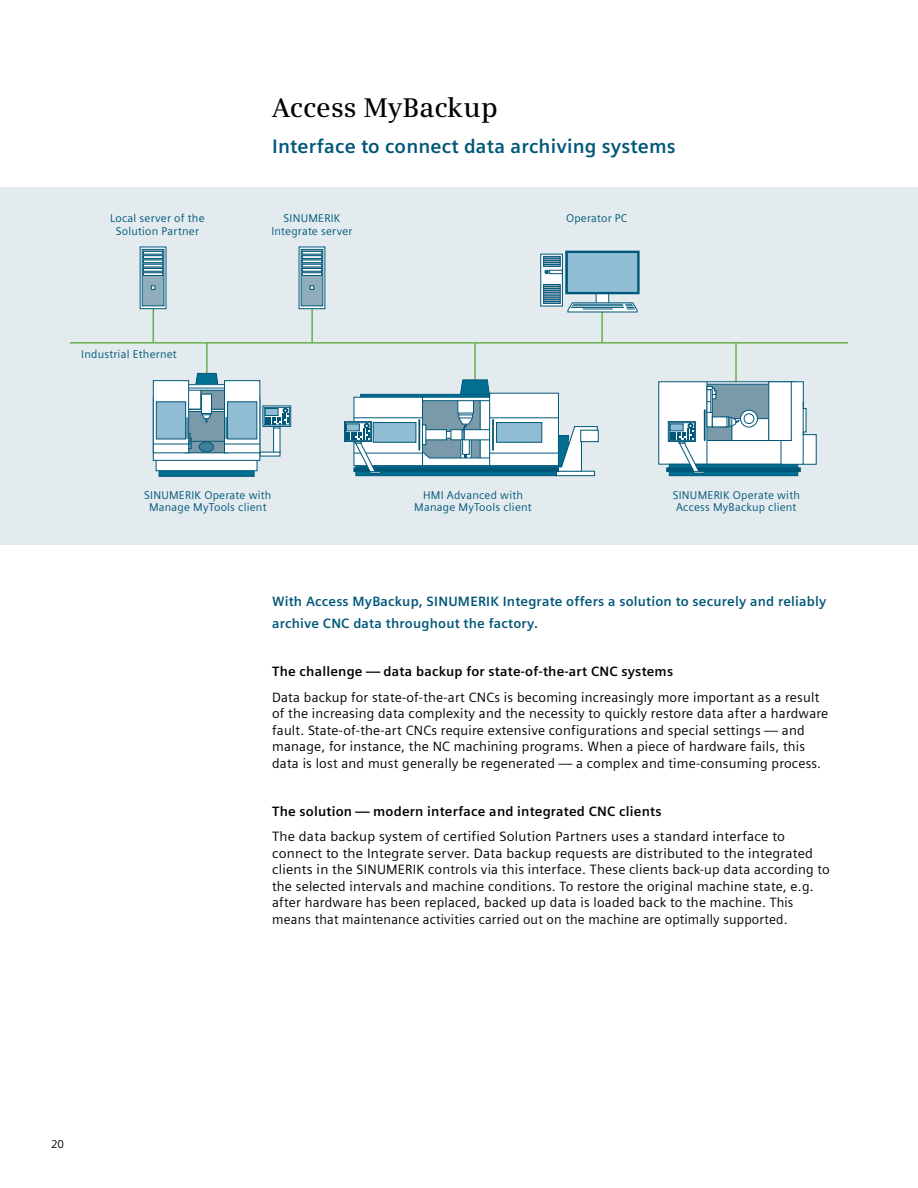
<style>
.page{position:relative;width:918px;height:1188px;background:#fff}
.page>*{position:absolute;margin:0;border:0;box-sizing:border-box;transform-origin:0 0}
.t1{font:600 27px "Siemens Serif";letter-spacing:.005em;color:#000}
.t2{font:700 19.5px "Siemens Sans";letter-spacing:.01em;color:#005779}
.t3{font:13.5px/16.5px "Siemens Sans";letter-spacing:.015em;color:#000}
.t4{font:700 13.5px/22.5px "Siemens Sans";letter-spacing:.015em;color:#005779}
.t5{font:700 13.5px "Siemens Sans";letter-spacing:.015em;color:#000}
.t6{font:11.25px/12.8px "Siemens Sans";letter-spacing:.02em;color:#005779;text-align:center}
.t7{font:11.25px "Siemens Sans";color:#000}
</style>
<div class="page">
<div style="left:0;top:187px;width:918px;height:357px;background:#e3ebef"></div>
<hr style="left:601px;top:275px;width:2px;height:68px;background:#67b14e">
<hr style="left:70px;top:342px;width:778px;height:2px;background:#67b14e">
<div style="left:540px;top:254px;width:23px;height:52px;background:#fff;border:1px solid #005779"></div>
<svg style="left:543px;top:251px;width:97px;height:62px"></svg>
<hr style="left:206px;top:343px;width:2px;height:44px;background:#67b14e">
<div style="left:159px;top:465px;width:95px;height:12px;background:#006f91;border:1px solid #005779"></div>
<div style="left:156px;top:459px;width:101px;height:12px;background:#fff;border:1px solid #005779"></div>
<div style="left:273px;top:425px;width:7px;height:28px;background:#fff;border:1px solid #005779"></div>
<svg style="left:260px;top:452px;width:20px;height:4px"></svg>
<svg style="left:153px;top:453px;width:107px;height:8px"></svg>
<div style="left:189px;top:411px;width:35px;height:42px;background:#7b9aa9"></div>
<div style="left:201px;top:390px;width:23px;height:19px;background:#7b9aa9"></div>
<div style="left:185px;top:384px;width:43px;height:69px;border:1px solid #005779"></div>
<div style="left:224px;top:380px;width:36px;height:73px;background:#fff;border:1px solid #005779"></div>
<div style="left:153px;top:380px;width:36px;height:73px;background:#fff;border:1px solid #005779"></div>
<hr style="left:224px;top:444px;width:36px;height:1px;background:#005779">
<hr style="left:153px;top:444px;width:36px;height:1px;background:#005779">
<svg style="left:226px;top:418px;width:1px;height:21px"></svg>
<hr style="left:186px;top:418px;width:2px;height:21px;background:#005779">
<div style="left:227px;top:402px;width:30px;height:37px;background:#90bdd3;border:1px solid #005779"></div>
<div style="left:156px;top:402px;width:30px;height:37px;background:#90bdd3;border:1px solid #005779"></div>
<hr style="left:189px;top:388px;width:35px;height:1px;background:#005779">
<hr style="left:189px;top:390px;width:35px;height:1px;background:#005779">
<hr style="left:191px;top:441px;width:34px;height:1px;background:#005779">
<hr style="left:189px;top:409px;width:35px;height:1px;background:#005779">
<hr style="left:189px;top:411px;width:35px;height:1px;background:#005779">
<svg style="left:188px;top:373px;width:31px;height:50px"></svg>
<svg style="left:188px;top:433px;width:4px;height:16px"></svg>
<div style="left:199px;top:442px;width:15px;height:10px;border:1px solid #005779;border-radius:50%"></div>
<svg style="left:199px;top:443px;width:15px;height:9px"></svg>
<svg style="left:262px;top:405px;width:29px;height:24px"></svg>
<hr style="left:735px;top:343px;width:2px;height:49px;background:#67b14e">
<div style="left:658px;top:381px;width:138px;height:84px;background:#fff;border:1px solid #005779"></div>
<svg style="left:669px;top:464px;width:129px;height:12px"></svg>
<hr style="left:666px;top:468px;width:135px;height:4px;background:#005779">
<svg style="left:780px;top:381px;width:37px;height:84px"></svg>
<hr style="left:803px;top:402px;width:1px;height:62px;background:#005779">
<svg style="left:668px;top:421px;width:2px;height:21px"></svg>
<div style="left:669px;top:422px;width:26px;height:19px;border:1px solid #005779"></div>
<div style="left:769px;top:382px;width:23px;height:59px;background:#fff;border:1px solid #005779"></div>
<hr style="left:707px;top:440px;width:65px;height:1px;background:#005779">
<hr style="left:707px;top:382px;width:1px;height:82px;background:#005779">
<svg style="left:670px;top:384px;width:99px;height:90px"></svg>
<div style="left:712px;top:417px;width:15px;height:10px;background:#fff"></div>
<hr style="left:474px;top:343px;width:2px;height:58px;background:#67b14e">
<svg style="left:557px;top:474px;width:38px;height:2px"></svg>
<div style="left:580px;top:430px;width:19px;height:12px;background:#367a95"></div>
<svg style="left:356px;top:474px;width:201px;height:2px"></svg>
<div style="left:344px;top:421px;width:28px;height:21px;background:#04597a"></div>
<div style="left:345px;top:422px;width:26px;height:19px;border:1px solid #005779"></div>
<svg style="left:346px;top:379px;width:252px;height:95px"></svg>
<hr style="left:311px;top:272px;width:2px;height:71px;background:#67b14e">
<hr style="left:153px;top:308px;width:1px;height:34px;background:#67b14e">
<svg style="left:140px;top:247px;width:26px;height:62px"></svg>
<svg style="left:142px;top:249px;width:22px;height:57px"></svg>
<div style="left:143px;top:251px;width:20px;height:3px;background:#fff;border:1px solid #005779"></div>
<svg style="left:143px;top:255px;width:20px;height:4px"></svg>
<div style="left:143px;top:260px;width:20px;height:3px;background:#fff;border:1px solid #005779"></div>
<div style="left:143px;top:264px;width:20px;height:3px;background:#fff;border:1px solid #005779"></div>
<div style="left:143px;top:268px;width:20px;height:3px;background:#fff;border:1px solid #005779"></div>
<div style="left:143px;top:273px;width:20px;height:3px;background:#fff;border:1px solid #005779"></div>
<svg style="left:151px;top:286px;width:4px;height:4px"></svg>
<svg style="left:299px;top:247px;width:26px;height:62px"></svg>
<svg style="left:301px;top:249px;width:22px;height:57px"></svg>
<div style="left:302px;top:251px;width:20px;height:3px;background:#fff;border:1px solid #005779"></div>
<svg style="left:302px;top:255px;width:20px;height:4px"></svg>
<div style="left:302px;top:260px;width:20px;height:3px;background:#fff;border:1px solid #005779"></div>
<div style="left:302px;top:264px;width:20px;height:3px;background:#fff;border:1px solid #005779"></div>
<div style="left:302px;top:268px;width:20px;height:3px;background:#fff;border:1px solid #005779"></div>
<div style="left:302px;top:273px;width:20px;height:3px;background:#fff;border:1px solid #005779"></div>
<svg style="left:310px;top:286px;width:4px;height:4px"></svg>
<h1 class="t1" style="left:272px;top:92px;width:227px">Access MyBackup</h1>
<h2 class="t2" style="left:272px;top:135px;width:405px">Interface to connect data archiving systems</h2>
<p class="t6" style="left:110px;top:212px;width:96px">Local server of the<br>Solution Partner</p>
<p class="t6" style="left:566px;top:212px;width:63px">Operator PC</p>
<p class="t6" style="left:271px;top:212px;width:83px">SINUMERIK<br>Integrate server</p>
<p class="t6" style="left:81px;top:348px;width:97px">Industrial Ethernet</p>
<p class="t6" style="left:144px;top:489px;width:129px">SINUMERIK Operate with<br>Manage MyTools client</p>
<p class="t6" style="left:414px;top:489px;width:119px">HMI Advanced with<br>Manage MyTools client</p>
<p class="t6" style="left:673px;top:489px;width:129px">SINUMERIK Operate with<br>Access MyBackup client</p>
<p class="t4" style="left:272px;top:590px;width:556px">With Access MyBackup, SINUMERIK Integrate offers a solution to securely and reliably archive CNC data throughout the factory.</p>
<p class="t5" style="left:272px;top:664px;width:403px">The challenge — data backup for state-of-the-art CNC systems</p>
<p class="t3" style="left:272px;top:689px;width:558px">Data backup for state-of-the-art CNCs is becoming increasingly more important as a result of the increasing data complexity and the necessity to quickly restore data after a hardware fault. State-of-the-art CNCs require extensive configurations and special settings — and manage, for instance, the NC machining programs. When a piece of hardware fails, this data is lost and must generally be regenerated — a complex and time-consuming process.</p>
<p class="t5" style="left:272px;top:803px;width:391px">The solution — modern interface and integrated CNC clients</p>
<p class="t3" style="left:272px;top:828px;width:559px">The data backup system of certified Solution Partners uses a standard interface to connect to the Integrate server. Data backup requests are distributed to the integrated clients in the SINUMERIK controls via this interface. These clients back-up data according to the selected intervals and machine conditions. To restore the original machine state, e.g. after hardware has been replaced, backed up data is loaded back to the machine. This means that maintenance activities carried out on the machine are optimally supported.</p>
<p class="t7" style="left:51px;top:1138px;width:14px">20</p>
</div>
